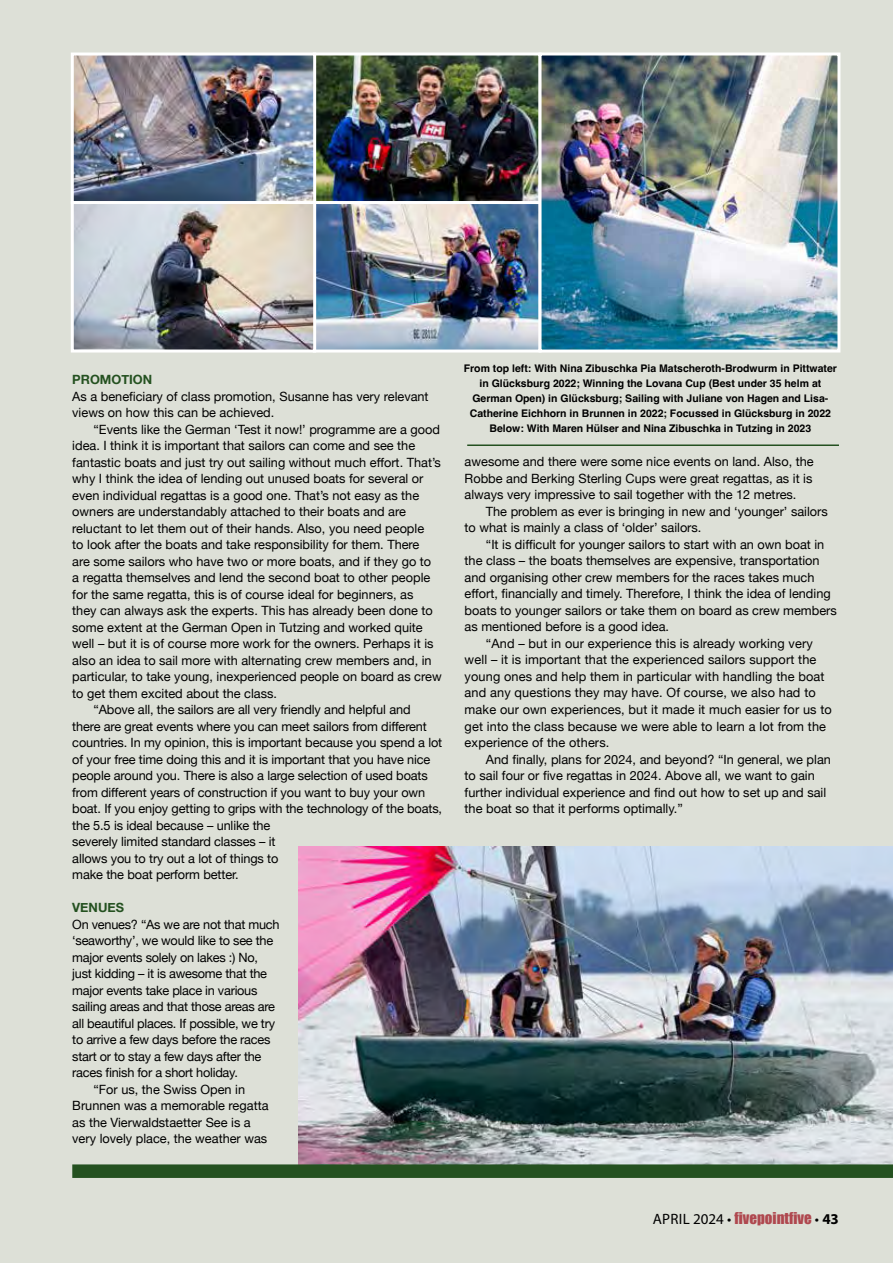
<style>
.page{position:relative;width:893px;height:1263px;background:#dde0d7}
.page>*{position:absolute;margin:0;border:0;box-sizing:border-box;transform-origin:0 0}
.t1{font:15px "Impact";color:#af484f}
.t2{font:12.75px/16.5px "Helvetica Neue";color:#000}
.t3{font:12.75px "Helvetica Neue";letter-spacing:-.02em;color:#000}
.t4{font:700 12.75px "Helvetica Neue";color:#245120}
.t5{font:700 10.5px/15px "Helvetica";color:#000;text-align:center}
.s1{font-family:"Myriad Pro";color:#000}
.s2{font-family:"Myriad Pro";font-weight:700;color:#000}
</style>
<div class="page">
<img style="left:75px;top:56px;width:761px;height:292px">
<div style="left:313px;top:201px;width:229px;height:151px;border:3px solid #fff"></div>
<div style="left:313px;top:52px;width:229px;height:152px;border:3px solid #fff"></div>
<div style="left:71px;top:201px;width:245px;height:151px;border:3px solid #fff"></div>
<div style="left:538px;top:52px;width:302px;height:300px;border:3px solid #fff"></div>
<img style="left:298px;top:846px;width:595px;height:318px">
<div style="left:71px;top:52px;width:245px;height:152px;border:3px solid #fff"></div>
<hr style="left:467px;top:444px;width:372px;height:2px;background:#245120">
<div style="left:72px;top:1164px;width:821px;height:14px;background:#245120"></div>
<p class="t4" style="left:72px;top:369px;width:82px">PROMOTION</p>
<p class="t2" style="left:72px;top:388px;width:358px">As a beneficiary of class promotion, Susanne has very relevant views on how this can be achieved.</p>
<p class="t2" style="left:94px;top:421px;width:348px">“Events like the German ‘Test it now!’ programme are a good</p>
<p class="t2" style="left:72px;top:438px;width:344px">idea. I think it is important that sailors can come and see the</p>
<p class="t2" style="left:72px;top:454px;width:370px">fantastic boats and just try out sailing without much effort. That’s</p>
<p class="t2" style="left:72px;top:471px;width:353px">why I think the idea of lending out unused boats for several or</p>
<p class="t2" style="left:72px;top:487px;width:348px">even individual regattas is a good one. That’s not easy as the</p>
<p class="t2" style="left:72px;top:504px;width:335px">owners are understandably attached to their boats and are</p>
<p class="t2" style="left:72px;top:520px;width:353px">reluctant to let them out of their hands. Also, you need people</p>
<p class="t2" style="left:72px;top:537px;width:349px">to look after the boats and take responsibility for them. There</p>
<p class="t2" style="left:72px;top:553px;width:360px">are some sailors who have two or more boats, and if they go to</p>
<p class="t2" style="left:72px;top:570px;width:360px">a regatta themselves and lend the second boat to other people</p>
<p class="t2" style="left:72px;top:586px;width:343px">for the same regatta, this is of course ideal for beginners, as</p>
<p class="t2" style="left:72px;top:603px;width:362px">they can always ask the experts. This has already been done to</p>
<p class="t2" style="left:72px;top:619px;width:352px">some extent at the German Open in Tutzing and worked quite</p>
<p class="t2" style="left:72px;top:636px;width:363px">well – but it is of course more work for the owners. Perhaps it is</p>
<p class="t2" style="left:72px;top:652px;width:361px">also an idea to sail more with alternating crew members and, in</p>
<p class="t2" style="left:72px;top:669px;width:371px">particular, to take young, inexperienced people on board as crew</p>
<p class="t2" style="left:72px;top:685px;width:206px">to get them excited about the class.</p>
<p class="t2" style="left:94px;top:702px;width:319px">“Above all, the sailors are all very friendly and helpful and</p>
<p class="t2" style="left:72px;top:718px;width:356px">there are great events where you can meet sailors from different</p>
<p class="t2" style="left:72px;top:735px;width:371px">countries. In my opinion, this is important because you spend a lot</p>
<p class="t2" style="left:72px;top:751px;width:360px">of your free time doing this and it is important that you have nice</p>
<p class="t2" style="left:72px;top:768px;width:357px">people around you. There is also a large selection of used boats</p>
<p class="t2" style="left:72px;top:784px;width:354px">from different years of construction if you want to buy your own</p>
<p class="t2" style="left:72px;top:801px;width:371px">boat. If you enjoy getting to grips with the technology of the boats,</p>
<p class="t2" style="left:72px;top:817px;width:200px">the 5.5 is ideal because – unlike the</p>
<p class="t2" style="left:72px;top:834px;width:205px">severely limited standard classes – it</p>
<p class="t2" style="left:72px;top:850px;width:208px">allows you to try out a lot of things to</p>
<p class="t2" style="left:72px;top:867px;width:168px">make the boat perform better.</p>
<p class="t4" style="left:72px;top:897px;width:53px">VENUES</p>
<p class="t3" style="left:72px;top:915px;width:209px">On venues? “As we are not that much</p>
<p class="t3" style="left:72px;top:931px;width:202px">‘seaworthy’, we would like to see the</p>
<p class="t3" style="left:72px;top:948px;width:187px">major events solely on lakes :) No,</p>
<p class="t3" style="left:72px;top:964px;width:196px">just kidding – it is awesome that the</p>
<p class="t3" style="left:72px;top:981px;width:187px">major events take place in various</p>
<p class="t3" style="left:72px;top:997px;width:204px">sailing areas and that those areas are</p>
<p class="t3" style="left:72px;top:1014px;width:204px">all beautiful places. If possible, we try</p>
<p class="t3" style="left:72px;top:1030px;width:200px">to arrive a few days before the races</p>
<p class="t3" style="left:72px;top:1047px;width:191px">start or to stay a few days after the</p>
<p class="t3" style="left:72px;top:1063px;width:167px">races finish for a short holiday.</p>
<p class="t2" style="left:94px;top:1081px;width:153px">“For us, the Swiss Open in</p>
<p class="t2" style="left:72px;top:1098px;width:198px">Brunnen was a memorable regatta</p>
<p class="t2" style="left:72px;top:1114px;width:180px">as the Vierwaldstaetter See is a</p>
<p class="t2" style="left:72px;top:1131px;width:197px">very lovely place, the weather was</p>
<p class="t5" style="left:464px;top:362px;width:375px">From top left: With Nina Zibuschka Pia Matscheroth-Brodwurm in Pittwater in Glücksburg 2022; Winning the Lovana Cup (Best under 35 helm at German Open) in Glücksburg; Sailing with Juliane von Hagen and Lisa-Catherine Eichhorn in Brunnen in 2022; Focussed in Glücksburg in 2022<br>Below: With Maren Hülser and Nina Zibuschka in Tutzing in 2023</p>
<p class="t2" style="left:465px;top:454px;width:351px;text-align:justify">awesome and there were some nice events on land. Also, the Robbe and Berking Sterling Cups were great regattas, as it is always very impressive to sail together with the 12 metres.</p>
<p class="t2" style="left:465px;top:504px;width:365px;text-indent:21px">The problem as ever is bringing in new and ‘younger’ sailors to what is mainly a class of ‘older’ sailors.</p>
<p class="t2" style="left:486px;top:537px;width:340px">“It is difficult for younger sailors to start with an own boat in</p>
<p class="t2" style="left:465px;top:553px;width:356px">the class – the boats themselves are expensive, transportation</p>
<p class="t2" style="left:465px;top:570px;width:351px">and organising other crew members for the races takes much</p>
<p class="t2" style="left:465px;top:586px;width:368px">effort, financially and timely. Therefore, I think the idea of lending</p>
<p class="t2" style="left:465px;top:603px;width:374px">boats to younger sailors or take them on board as crew members</p>
<p class="t2" style="left:465px;top:619px;width:206px">as mentioned before is a good idea.</p>
<p class="t2" style="left:486px;top:636px;width:328px">“And – but in our experience this is already working very</p>
<p class="t2" style="left:465px;top:652px;width:353px">well – it is important that the experienced sailors support the</p>
<p class="t2" style="left:465px;top:669px;width:361px">young ones and help them in particular with handling the boat</p>
<p class="t2" style="left:465px;top:685px;width:353px">and any questions they may have. Of course, we also had to</p>
<p class="t2" style="left:465px;top:702px;width:369px">make our own experiences, but it made it much easier for us to</p>
<p class="t2" style="left:465px;top:718px;width:363px">get into the class because we were able to learn a lot from the</p>
<p class="t2" style="left:465px;top:735px;width:146px">experience of the others.</p>
<p class="t2" style="left:486px;top:751px;width:347px">And finally, plans for 2024, and beyond? “In general, we plan</p>
<p class="t2" style="left:465px;top:768px;width:352px">to sail four or five regattas in 2024. Above all, we want to gain</p>
<p class="t2" style="left:465px;top:784px;width:363px">further individual experience and find out how to set up and sail</p>
<p class="t2" style="left:465px;top:801px;width:220px">the boat so that it performs optimally.”</p>
<p class="t1" style="left:653px;top:1206px;width:188px"><span class="s1">APRIL 2024 •</span> FIVEPOINTFIVE <span class="s1">•</span> <span class="s2">43</span></p>
</div>
